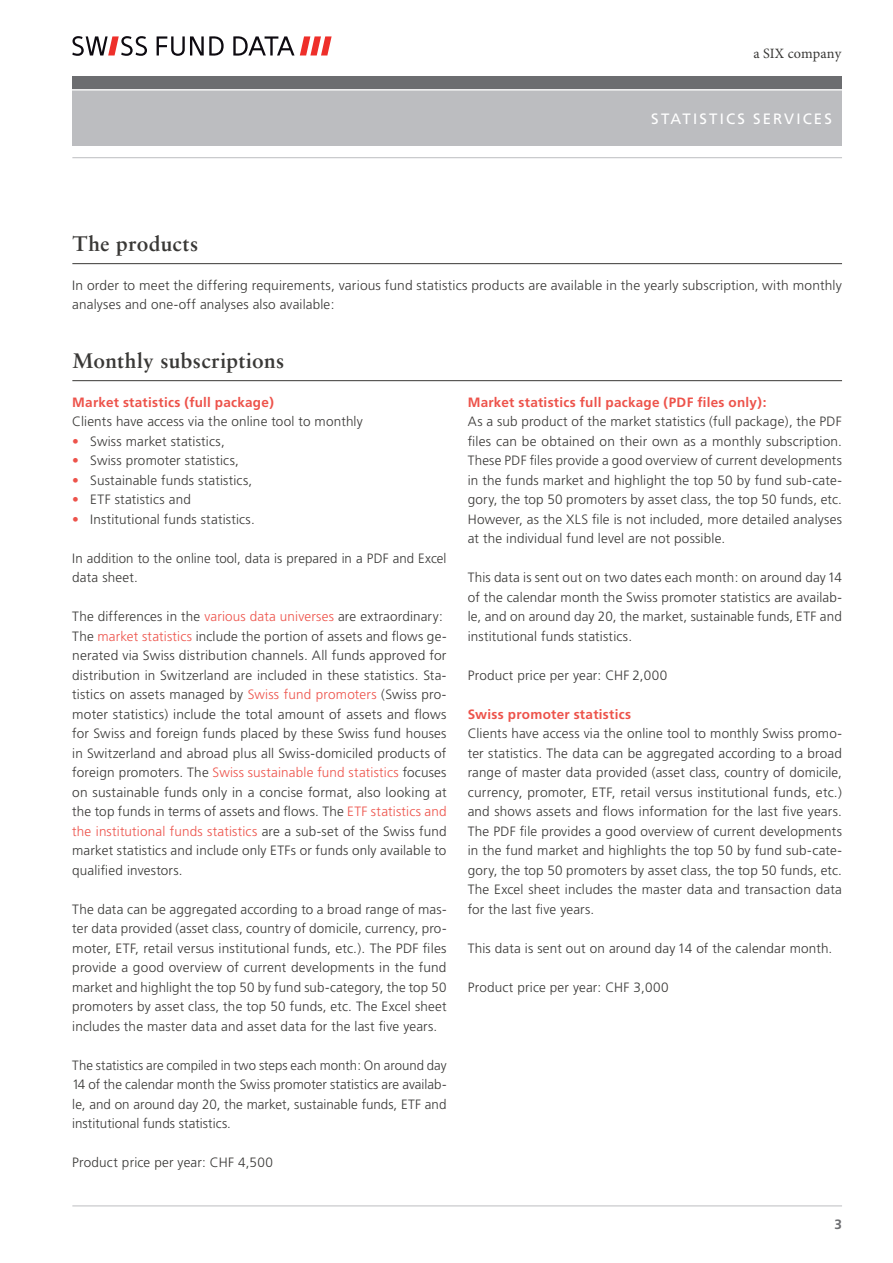
<style>
.page{position:relative;width:893px;height:1263px;background:#fff}
.page>*{position:absolute;margin:0;border:0;box-sizing:border-box;transform-origin:0 0}
.t1{font:700 21px "Sabon";letter-spacing:.015em;color:#393836}
.t2{font:15px "Frutiger";letter-spacing:.14em;color:#fff}
.t3{font:14.25px "Minion Pro";letter-spacing:.005em;color:#393836}
.t4{font:300 13.5px/19.5px "Frutiger";letter-spacing:.01em;color:#393836;text-align:justify}
.t5{font:700 13.5px "Frutiger";letter-spacing:.02em;color:#ed534b}
.t6{font:700 13.5px "Frutiger";color:#6c6d70}
.s1{color:#ed534b}
</style>
<div class="page">
<div style="left:72px;top:82px;width:770px;height:64px;background:#bcbdc0"></div>
<div style="left:72px;top:77px;width:770px;height:12px;background:#6c6d70"></div>
<hr style="left:65px;top:89px;width:807px;height:1px;background:#fff">
<hr style="left:72px;top:157px;width:770px;height:1px;background:#bcbdc0">
<hr style="left:72px;top:1205px;width:770px;height:1px;background:#bcbdc0">
<svg style="left:72px;top:36px;width:75px;height:20px"></svg>
<svg style="left:157px;top:36px;width:67px;height:20px"></svg>
<svg style="left:233px;top:36px;width:99px;height:20px"></svg>
<hr style="left:72px;top:263px;width:770px;height:1px;background:#393836">
<hr style="left:72px;top:380px;width:770px;height:1px;background:#393836">
<p class="t3" style="left:753px;top:44px;width:89px">a SIX company</p>
<h1 class="t1" style="left:72px;top:230px;width:127px">The products</h1>
<p class="t2" style="left:651px;top:110px;width:182px">STATISTICS SERVICES</p>
<p class="t4" style="left:72px;top:275px;width:771px">In order to meet the differing requirements, various fund statistics products are available in the yearly subscription, with monthly analyses and one-off analyses also available:</p>
<h1 class="t1" style="left:72px;top:347px;width:214px">Monthly subscriptions</h1>
<p class="t5" style="left:72px;top:394px;width:203px">Market statistics (full package)</p>
<p class="t4" style="left:72px;top:412px;width:292px">Clients have access via the online tool to monthly</p>
<p class="t4" style="left:72px;top:431px;width:154px"><span class="s1">•</span> Swiss market statistics,</p>
<p class="t4" style="left:72px;top:451px;width:168px"><span class="s1">•</span> Swiss promoter statistics,</p>
<p class="t4" style="left:72px;top:470px;width:181px"><span class="s1">•</span> Sustainable funds statistics,</p>
<p class="t4" style="left:72px;top:490px;width:120px"><span class="s1">•</span> ETF statistics and</p>
<p class="t4" style="left:72px;top:509px;width:184px"><span class="s1">•</span> Institutional funds statistics.</p>
<p class="t4" style="left:72px;top:548px;width:376px">In addition to the online tool, data is prepared in a PDF and Excel data sheet.</p>
<p class="t4" style="left:72px;top:607px;width:376px;text-align:left">The differences in the <span class="s1">various data universes</span> are extraordinary:<br>The <span class="s1">market statistics</span> include the portion of assets and flows ge&shy;nerated via Swiss distribution channels. All funds approved for distribution in Switzerland are included in these statistics. Sta&shy;tistics on assets managed by <span class="s1">Swiss fund promoters</span> (Swiss pro&shy;moter statistics) include the total amount of assets and flows for Swiss and foreign funds placed by these Swiss fund houses in Switzerland and abroad plus all Swiss-domiciled products of foreign promoters. The <span class="s1">Swiss sustainable fund statistics</span> focuses on sustainable funds only in a concise format, also looking at the top funds in terms of assets and flows. The <span class="s1">ETF statistics and the institutional funds statistics</span> are a sub-set of the Swiss fund market statistics and include only ETFs or funds only available to qualified investors.</p>
<p class="t4" style="left:72px;top:899px;width:376px">The data can be aggregated according to a broad range of mas&shy;ter data provided (asset class, country of domicile, currency, pro&shy;moter, ETF, retail versus institutional funds, etc.). The PDF files provide a good overview of current developments in the fund market and highlight the top 50 by fund sub-category, the top 50 promoters by asset class, the top 50 funds, etc. The Excel sheet includes the master data and asset data for the last five years.</p>
<p class="t4" style="left:72px;top:1055px;width:376px">The statistics are compiled in two steps each month: On around day 14 of the calendar month the Swiss promoter statistics are availab&shy;le, and on around day 20, the market, sustainable funds, ETF and institutional funds statistics.</p>
<p class="t4" style="left:72px;top:1153px;width:202px">Product price per year: CHF 4,500</p>
<p class="t5" style="left:468px;top:394px;width:300px">Market statistics full package (PDF files only):</p>
<p class="t4" style="left:468px;top:412px;width:376px">As a sub product of the market statistics (full package), the PDF files can be obtained on their own as a monthly subscription.<br>These PDF files provide a good overview of current developments in the funds market and highlight the top 50 by fund sub-cate&shy;gory, the top 50 promoters by asset class, the top 50 funds, etc.<br>However, as the XLS file is not included, more detailed analyses at the individual fund level are not possible.</p>
<p class="t4" style="left:468px;top:568px;width:376px">This data is sent out on two dates each month: on around day 14 of the calendar month the Swiss promoter statistics are availab&shy;le, and on around day 20, the market, sustainable funds, ETF and institutional funds statistics.</p>
<p class="t4" style="left:468px;top:665px;width:201px">Product price per year: CHF 2,000</p>
<p class="t5" style="left:468px;top:706px;width:165px">Swiss promoter statistics</p>
<p class="t4" style="left:468px;top:724px;width:376px">Clients have access via the online tool to monthly Swiss promo&shy;ter statistics. The data can be aggregated according to a broad range of master data provided (asset class, country of domicile, currency, promoter, ETF, retail versus institutional funds, etc.) and shows assets and flows information for the last five years.<br>The PDF file provides a good overview of current developments in the fund market and highlights the top 50 by fund sub-cate&shy;gory, the top 50 promoters by asset class, the top 50 funds, etc.<br>The Excel sheet includes the master data and transaction data for the last five years.</p>
<p class="t4" style="left:468px;top:938px;width:366px">This data is sent out on around day 14 of the calendar month.</p>
<p class="t4" style="left:468px;top:977px;width:202px">Product price per year: CHF 3,000</p>
<p class="t6" style="left:834px;top:1216px;width:9px">3</p>
</div>
